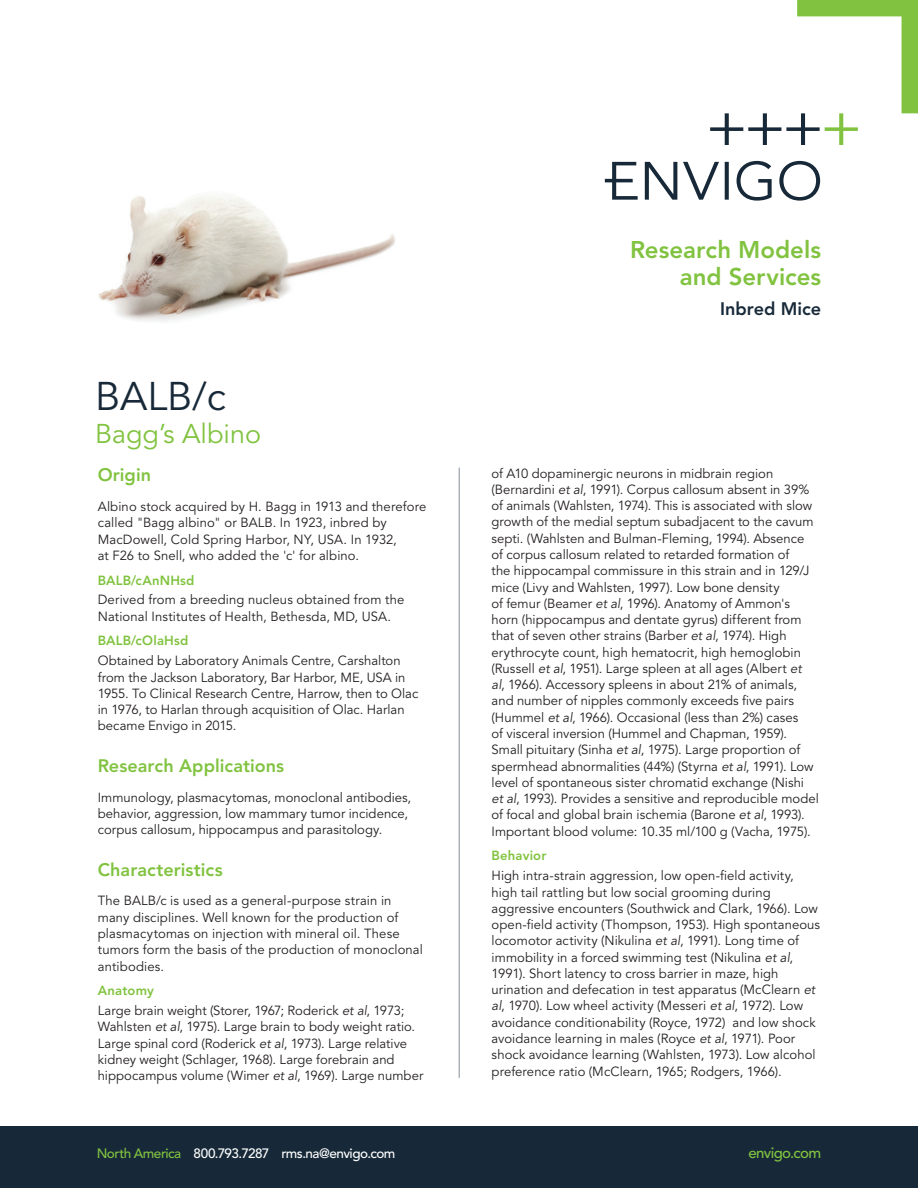
<style>
.page{position:relative;width:918px;height:1188px;background:#fff}
.page>*{position:absolute;margin:0;border:0;box-sizing:border-box;transform-origin:0 0}
.t1{font:39.75px "Avenir LT Std";color:#172938}
.t2{font:27px "Avenir LT Std";color:#81c340}
.t3{font:800 24px/27px "Avenir LT Std";color:#81c340;text-align:right}
.t4{font:800 18px "Avenir LT Std";letter-spacing:.005em;color:#81c340}
.t5{font:800 18px "Avenir LT Std";color:#172938}
.t6{font:500 15px "Avenir LT Std";letter-spacing:-.04em;color:#81c340}
.t7{font:500 13.5px "Avenir LT Std";letter-spacing:-.04em;color:#fff}
.t8{font:13.2px/16.4px "Avenir LT Std";letter-spacing:.005em;color:#231f20}
.t9{font:800 13.2px "Avenir LT Std";letter-spacing:.015em;color:#81c340}
.s1{font-weight:800;color:#81c340}
.s2{font-style:italic}
.s3{color:#81c340}
</style>
<div class="page">
<svg style="left:605px;top:162px;width:33px;height:38px"></svg>
<svg style="left:645px;top:162px;width:32px;height:38px"></svg>
<svg style="left:683px;top:162px;width:36px;height:38px"></svg>
<svg style="left:725px;top:162px;width:4px;height:38px"></svg>
<svg style="left:737px;top:161px;width:35px;height:40px"></svg>
<svg style="left:779px;top:161px;width:41px;height:40px"></svg>
<div style="left:0;top:1126px;width:918px;height:62px;background:#172938"></div>
<img style="left:98px;top:195px;width:297px;height:126px">
<svg style="left:710px;top:0;width:208px;height:145px"></svg>
<hr style="left:459px;top:468px;width:1px;height:610px;background:#858e99">
<h1 class="t1" style="left:95px;top:373px;width:133px">BALB/c</h1>
<h2 class="t2" style="left:95px;top:418px;width:168px">Bagg’s Albino</h2>
<h3 class="t4" style="left:98px;top:464px;width:55px">Origin</h3>
<p class="t8" style="left:98px;top:499px;width:330px">Albino stock acquired by H. Bagg in 1913 and therefore called "Bagg albino" or BALB. In 1923, inbred by MacDowell, Cold Spring Harbor, NY, USA. In 1932,<br>at F26 to Snell, who added the 'c' for albino.</p>
<p class="t9" style="left:98px;top:572px;width:98px">BALB/cAnNHsd</p>
<p class="t8" style="left:98px;top:592px;width:308px">Derived from a breeding nucleus obtained from the<br>National Institutes of Health, Bethesda, MD, USA.</p>
<p class="t9" style="left:98px;top:633px;width:92px">BALB/cOlaHsd</p>
<p class="t8" style="left:98px;top:653px;width:322px">Obtained by Laboratory Animals Centre, Carshalton from the Jackson Laboratory, Bar Harbor, ME, USA in 1955. To Clinical Research Centre, Harrow, then to Olac in 1976, to Harlan through acquisition of Olac. Harlan became Envigo in 2015.</p>
<h3 class="t4" style="left:98px;top:755px;width:188px">Research Applications</h3>
<p class="t8" style="left:98px;top:789px;width:315px">Immunology, plasmacytomas, monoclonal antibodies, behavior, aggression, low mammary tumor incidence, corpus callosum, hippocampus and parasitology.</p>
<h3 class="t4" style="left:98px;top:859px;width:126px">Characteristics</h3>
<p class="t8" style="left:98px;top:893px;width:327px">The BALB/c is used as a general-purpose strain in many disciplines. Well known for the production of plasmacytomas on injection with mineral oil. These tumors form the basis of the production of monoclonal antibodies.</p>
<p class="t8" style="left:98px;top:981px;width:308px;line-height:19.8px"><span class="s1">Anatomy<br></span>Large brain weight (Storer, 1967; Roderick <span class="s2">et al</span>, 1973;</p>
<p class="t8" style="left:98px;top:1019px;width:327px">Wahlsten <span class="s2">et al</span>, 1975). Large brain to body weight ratio.<br>Large spinal cord (Roderick <span class="s2">et al</span>, 1973). Large relative kidney weight (Schlager, 1968). Large forebrain and hippocampus volume (Wimer <span class="s2">et al</span>, 1969). Large number</p>
<h3 class="t3" style="left:630px;top:237px;width:193px">Research Models and Services</h3>
<h3 class="t5" style="left:720px;top:298px;width:103px">Inbred Mice</h3>
<p class="t8" style="left:492px;top:465px;width:329px">of A10 dopaminergic neurons in midbrain region (Bernardini <span class="s2">et al</span>, 1991). Corpus callosum absent in 39% of animals (Wahlsten, 1974). This is associated with slow growth of the medial septum subadjacent to the cavum septi. (Wahlsten and Bulman-Fleming, 1994). Absence of corpus callosum related to retarded formation of<br>the hippocampal commissure in this strain and in 129/J mice (Livy and Wahlsten, 1997). Low bone density<br>of femur (Beamer <span class="s2">et al</span>, 1996). Anatomy of Ammon's horn (hippocampus and dentate gyrus) different from that of seven other strains (Barber <span class="s2">et al</span>, 1974). High erythrocyte count, high hematocrit, high hemoglobin (Russell <span class="s2">et al</span>, 1951). Large spleen at all ages (Albert <span class="s2">et<br>al</span>, 1966). Accessory spleens in about 21% of animals, and number of nipples commonly exceeds five pairs (Hummel <span class="s2">et al</span>, 1966). Occasional (less than 2%) cases<br>of visceral inversion (Hummel and Chapman, 1959).<br>Small pituitary (Sinha <span class="s2">et al</span>, 1975). Large proportion of spermhead abnormalities (44%) (Styrna <span class="s2">et al</span>, 1991). Low level of spontaneous sister chromatid exchange (Nishi<br><span class="s2">et al</span>, 1993). Provides a sensitive and reproducible model of focal and global brain ischemia (Barone <span class="s2">et al</span>, 1993).<br>Important blood volume: 10.35 ml/100 g (Vacha, 1975).</p>
<p class="t9" style="left:492px;top:848px;width:56px">Behavior</p>
<p class="t8" style="left:492px;top:868px;width:330px">High intra-strain aggression, low open-field activity, high tail rattling but low social grooming during aggressive encounters (Southwick and Clark, 1966). Low open-field activity (Thompson, 1953). High spontaneous locomotor activity (Nikulina <span class="s2">et al</span>, 1991). Long time of immobility in a forced swimming test (Nikulina <span class="s2">et al</span>, 1991). Short latency to cross barrier in maze, high urination and defecation in test apparatus (McClearn <span class="s2">et al</span>, 1970). Low wheel activity (Messeri <span class="s2">et al</span>, 1972). Low avoidance conditionability (Royce, 1972) and low shock avoidance learning in males (Royce <span class="s2">et al</span>, 1971). Poor shock avoidance learning (Wahlsten, 1973). Low alcohol preference ratio (McClearn, 1965; Rodgers, 1966).</p>
<p class="t7" style="left:97px;top:1146px;width:300px"><span class="s3">North America</span> 800.793.7287 rms.na@envigo.com</p>
<p class="t6" style="left:748px;top:1144px;width:74px">envigo.com</p>
</div>
